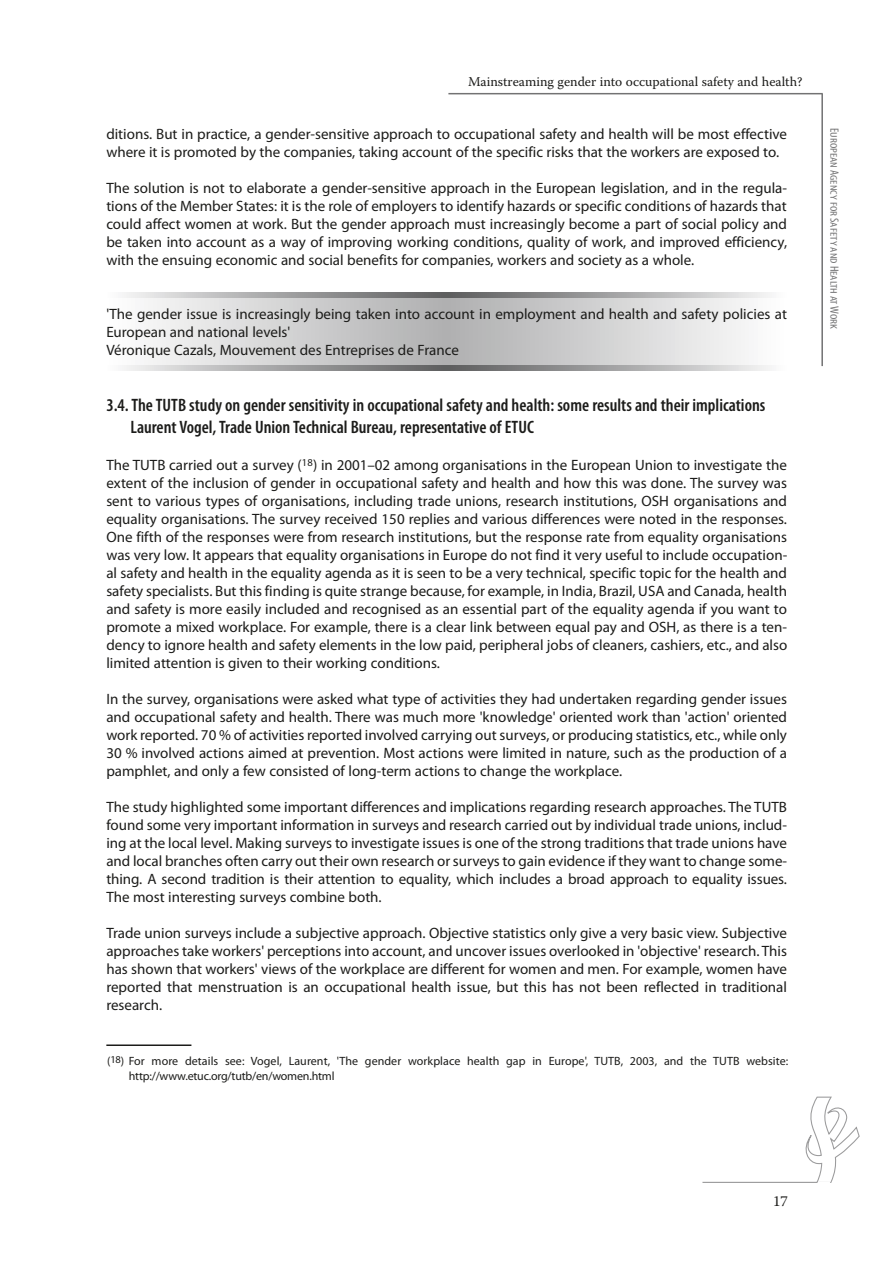
<style>
.page{position:relative;width:893px;height:1263px;background:#fff}
.page>*{position:absolute;margin:0;border:0;box-sizing:border-box;transform-origin:0 0}
.t1{font:600 condensed 18px/21.6px "Myriad Pro";color:#1c1c1a}
.t2{font:15px/18px "Myriad Pro";color:#1c1c1a;text-align:justify}
.t3{font:15px "Warnock Pro";color:#1c1c1a}
.t4{font:13.5px "Warnock Pro";color:#1c1c1a}
.t5{font:12px/15px "Myriad Pro";letter-spacing:.005em;color:#1c1c1a}
.t6{font:condensed 9.6px "Myriad Pro";color:#727273;scale:1.25 1}
.s1{font-size:12px}
</style>
<div class="page">
<div style="left:433px;top:293px;width:27px;height:78px;background:#626263"></div>
<div style="left:443px;top:293px;width:7px;height:78px;background:#5e5f5f"></div>
<div style="left:201px;top:299px;width:491px;height:66px;background:#e8e8e8"></div>
<div style="left:223px;top:299px;width:447px;height:66px;background:#e2e2e3"></div>
<div style="left:249px;top:299px;width:395px;height:66px;background:#dcdcdc"></div>
<div style="left:267px;top:299px;width:359px;height:66px;background:#d8d8d8"></div>
<div style="left:280px;top:299px;width:333px;height:66px;background:#d4d5d5"></div>
<div style="left:293px;top:299px;width:307px;height:66px;background:#d1d1d2"></div>
<div style="left:311px;top:299px;width:271px;height:66px;background:#cdcdce"></div>
<div style="left:328px;top:299px;width:237px;height:66px;background:#c9c9ca"></div>
<div style="left:346px;top:299px;width:201px;height:66px;background:#c5c5c6"></div>
<div style="left:363px;top:299px;width:167px;height:66px;background:#c1c1c2"></div>
<div style="left:381px;top:299px;width:131px;height:66px;background:#bdbdbe"></div>
<div style="left:398px;top:299px;width:97px;height:66px;background:#b9baba"></div>
<div style="left:416px;top:299px;width:61px;height:66px;background:#b6b6b7"></div>
<div style="left:433px;top:299px;width:27px;height:66px;background:#b2b2b3"></div>
<hr style="left:821px;top:94px;width:2px;height:272px;background:#727273">
<hr style="left:448px;top:93px;width:374px;height:1px;background:#727273">
<hr style="left:702px;top:1182px;width:115px;height:1px;background:#9b9b9c">
<svg style="left:800px;top:1097px;width:59px;height:86px"></svg>
<hr style="left:106px;top:1044px;width:85px;height:2px;background:#1c1c1a">
<p class="t4" style="left:468px;top:76px;width:336px">Mainstreaming gender into occupational safety and health?</p>
<p class="t2" style="left:106px;top:126px;width:682px">ditions. But in practice, a gender-sensitive approach to occupational safety and health will be most effective where it is promoted by the companies, taking account of the specific risks that the workers are exposed to.</p>
<p class="t2" style="left:106px;top:180px;width:682px">The solution is not to elaborate a gender-sensitive approach in the European legislation, and in the regula&shy;tions of the Member States: it is the role of employers to identify hazards or specific conditions of hazards that could affect women at work. But the gender approach must increasingly become a part of social policy and be taken into account as a way of improving working conditions, quality of work, and improved efficiency, with the ensuing economic and social benefits for companies, workers and society as a whole.</p>
<p class="t2" style="left:106px;top:306px;width:682px;text-align:left">'The gender issue is increasingly being taken into account in employment and health and safety policies at<br>European and national levels'<br>Véronique Cazals, Mouvement des Entreprises de France</p>
<p class="t1" style="left:130px;top:396px;width:636px;text-indent:-24px">3.4. The TUTB study on gender sensitivity in occupational safety and health: some results and their implications<br>Laurent Vogel, Trade Union Technical Bureau, representative of ETUC</p>
<p class="t2" style="left:106px;top:457px;width:682px">The TUTB carried out a survey (<sup>18</sup>) in 2001–02 among organisations in the European Union to investigate the extent of the inclusion of gender in occupational safety and health and how this was done. The survey was sent to various types of organisations, including trade unions, research institutions, OSH organisations and equality organisations. The survey received 150 replies and various differences were noted in the responses.<br>One fifth of the responses were from research institutions, but the response rate from equality organisations was very low. It appears that equality organisations in Europe do not find it very useful to include occupation&shy;al safety and health in the equality agenda as it is seen to be a very technical, specific topic for the health and safety specialists. But this finding is quite strange because, for example, in India, Brazil, USA and Canada, health and safety is more easily included and recognised as an essential part of the equality agenda if you want to promote a mixed workplace. For example, there is a clear link between equal pay and OSH, as there is a ten&shy;dency to ignore health and safety elements in the low paid, peripheral jobs of cleaners, cashiers, etc., and also limited attention is given to their working conditions.</p>
<p class="t2" style="left:106px;top:691px;width:682px">In the survey, organisations were asked what type of activities they had undertaken regarding gender issues and occupational safety and health. There was much more 'knowledge' oriented work than 'action' oriented work reported. 70 % of activities reported involved carrying out surveys, or producing statistics, etc., while only 30 % involved actions aimed at prevention. Most actions were limited in nature, such as the production of a pamphlet, and only a few consisted of long-term actions to change the workplace.</p>
<p class="t2" style="left:106px;top:799px;width:682px">The study highlighted some important differences and implications regarding research approaches. The TUTB found some very important information in surveys and research carried out by individual trade unions, includ&shy;ing at the local level. Making surveys to investigate issues is one of the strong traditions that trade unions have and local branches often carry out their own research or surveys to gain evidence if they want to change some&shy;thing. A second tradition is their attention to equality, which includes a broad approach to equality issues.<br>The most interesting surveys combine both.</p>
<p class="t2" style="left:106px;top:925px;width:682px">Trade union surveys include a subjective approach. Objective statistics only give a very basic view. Subjective approaches take workers' perceptions into account, and uncover issues overlooked in 'objective' research. This has shown that workers' views of the workplace are different for women and men. For example, women have reported that menstruation is an occupational health issue, but this has not been reflected in traditional research.</p>
<p class="t5" style="left:129px;top:1055px;width:661px;text-indent:-22px">(<sup>18</sup>) For more details see: Vogel, Laurent, 'The gender workplace health gap in Europe', TUTB, 2003, and the TUTB website: http://www.etuc.org/tutb/en/women.html</p>
<p class="t6" style="left:837px;top:128px;width:162px;rotate:90deg"><span class="s1">E</span>UROPEAN <span class="s1">A</span>GENCY FOR <span class="s1">S</span>AFETY AND <span class="s1">H</span>EALTH AT<span class="s1">W</span>ORK</p>
<p class="t3" style="left:773px;top:1195px;width:17px">17</p>
</div>
